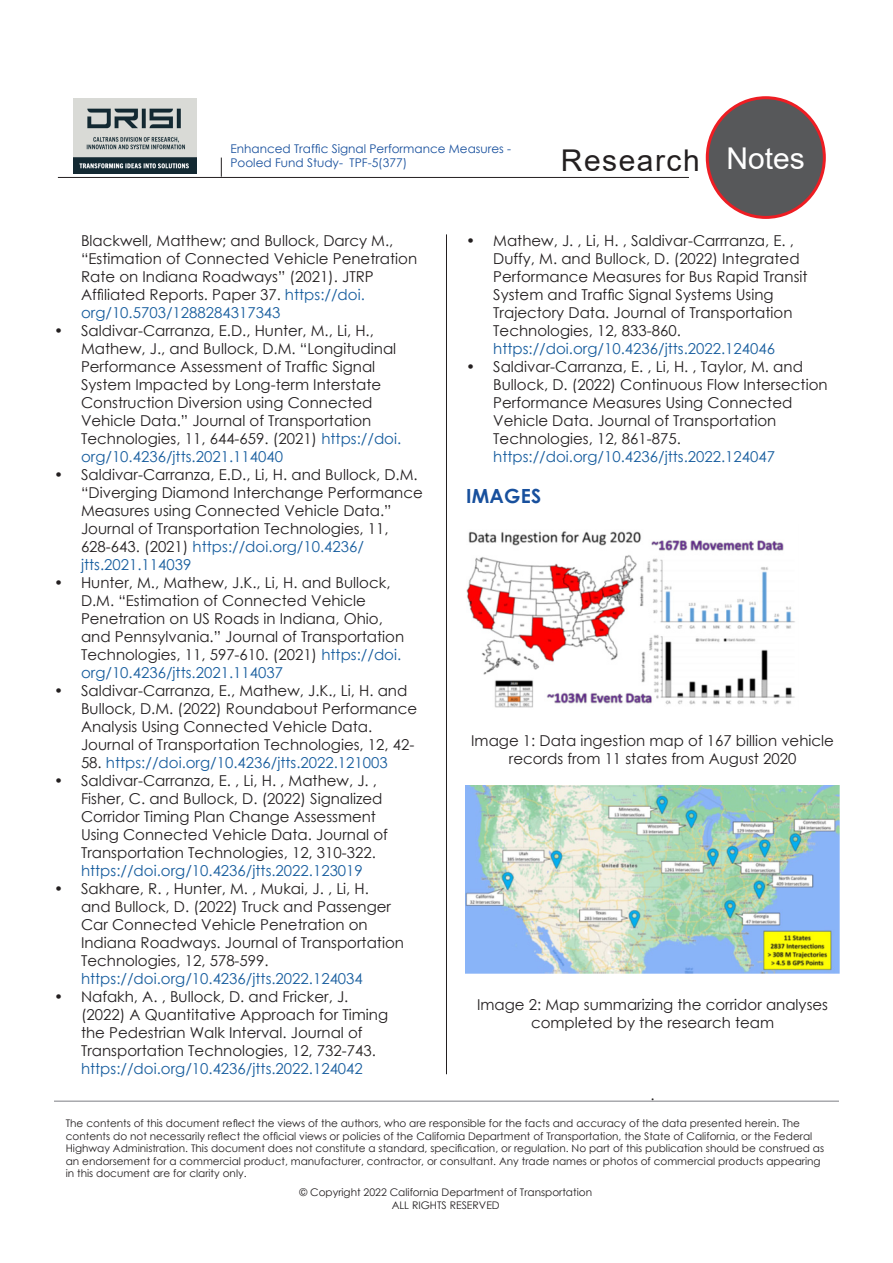
<style>
.page{position:relative;width:893px;height:1263px;background:#fff}
.page>*{position:absolute;margin:0;border:0;box-sizing:border-box;transform-origin:0 0}
.t1{font:30px "Arial";letter-spacing:.05em;color:#231f20}
.Heading_level_1_for{font:700 19.5px "Century Gothic";letter-spacing:.01em;color:#18509d}
.Body_Copy{font:15px/18px "Century Gothic";color:#231f20}
.Heading_level_1_for-2{font:15px "Century Gothic";color:#175d9e}
.t2{font:12px/14.4px "Century Gothic";color:#18509d}
.t3{font:10.5px/12.6px "Century Gothic";color:#231f20;text-align:center}
.s1{color:#fff}
.s2{color:#175d9e}
.s3{color:#231f20}
</style>
<div class="page">
<hr style="left:58px;top:177px;width:631px;height:1px;background:#231f20">
<svg style="left:221px;top:158px;width:1px;height:19px"></svg>
<hr style="left:446px;top:234px;width:1px;height:840px;background:#231f20">
<hr style="left:54px;top:1100px;width:785px;height:2px;background:#a8a9ad">
<div style="left:707px;top:98px;width:117px;height:119px;background:#57585a;border-radius:50%"></div>
<div style="left:706px;top:96px;width:120px;height:123px;border:3px solid #ee1d23;border-radius:50%"></div>
<img style="left:74px;top:99px;width:122px;height:75px">
<img style="left:467px;top:531px;width:328px;height:177px">
<img style="left:466px;top:785px;width:374px;height:188px">
<p class="t2" style="left:230px;top:141px;width:282px">Enhanced Traffic Signal Performance Measures -<br>Pooled Fund Study- TPF-5(377)</p>
<h1 class="t1" style="left:561px;top:140px;width:246px">Research <span class="s1">Notes</span></h1>
<p class="Body_Copy" style="left:81px;top:231px;width:338px">Blackwell, Matthew; and Bullock, Darcy M., “Estimation of Connected Vehicle Penetration Rate on Indiana Roadways” (2021). JTRP Affiliated Reports. Paper 37. <span class="s2">https://doi. org/10.5703/1288284317343</span></p>
<p class="Body_Copy" style="left:81px;top:321px;width:322px;text-indent:-27px">• Saldivar-Carranza, E.D., Hunter, M., Li, H., Mathew, J., and Bullock, D.M. “Longitudinal Performance Assessment of Traffic Signal System Impacted by Long-term Interstate Construction Diversion using Connected Vehicle Data.” Journal of Transportation Technologies, 11, 644-659. (2021) <span class="s2">https://doi. org/10.4236/jtts.2021.114040</span></p>
<p class="Body_Copy" style="left:81px;top:465px;width:343px;text-indent:-27px">• Saldivar-Carranza, E.D., Li, H. and Bullock, D.M. “Diverging Diamond Interchange Performance Measures using Connected Vehicle Data.” Journal of Transportation Technologies, 11, 628-643. (2021) <span class="s2">https://doi.org/10.4236/ jtts.2021.114039</span></p>
<p class="Body_Copy" style="left:81px;top:573px;width:325px;text-indent:-27px">• Hunter, M., Mathew, J.K., Li, H. and Bullock, D.M. “Estimation of Connected Vehicle Penetration on US Roads in Indiana, Ohio, and Pennsylvania.” Journal of Transportation Technologies, 11, 597-610. (2021) <span class="s2">https://doi. org/10.4236/jtts.2021.114037</span></p>
<p class="Body_Copy" style="left:81px;top:681px;width:338px;text-indent:-27px">• Saldivar-Carranza, E., Mathew, J.K., Li, H. and Bullock, D.M. (2022) Roundabout Performance Analysis Using Connected Vehicle Data.<br>Journal of Transportation Technologies, 12, 42-</p>
<p class="Heading_level_1_for-2" style="left:81px;top:752px;width:308px"><span class="s3">58.</span> https://doi.org/10.4236/jtts.2022.121003</p>
<p class="Body_Copy" style="left:81px;top:771px;width:308px;text-indent:-27px">• Saldivar-Carranza, E. , Li, H. , Mathew, J. , Fisher, C. and Bullock, D. (2022) Signalized Corridor Timing Plan Change Assessment Using Connected Vehicle Data. Journal of Transportation Technologies, 12, 310-322. <span class="s2">https://doi.org/10.4236/jtts.2022.123019</span></p>
<p class="Body_Copy" style="left:81px;top:879px;width:324px;text-indent:-27px">• Sakhare, R. , Hunter, M. , Mukai, J. , Li, H.<br>and Bullock, D. (2022) Truck and Passenger Car Connected Vehicle Penetration on Indiana Roadways. Journal of Transportation Technologies, 12, 578-599.</p>
<p class="Heading_level_1_for-2" style="left:81px;top:968px;width:283px">https://doi.org/10.4236/jtts.2022.124034</p>
<p class="Body_Copy" style="left:81px;top:987px;width:309px;text-indent:-27px">• Nafakh, A. , Bullock, D. and Fricker, J. (2022) A Quantitative Approach for Timing the Pedestrian Walk Interval. Journal of Transportation Technologies, 12, 732-743. <span class="s2">https://doi.org/10.4236/jtts.2022.124042</span></p>
<p class="Body_Copy" style="left:493px;top:231px;width:316px;text-indent:-27px">• Mathew, J. , Li, H. , Saldivar-Carrranza, E. , Duffy, M. and Bullock, D. (2022) Integrated Performance Measures for Bus Rapid Transit System and Traffic Signal Systems Using Trajectory Data. Journal of Transportation Technologies, 12, 833-860.</p>
<p class="Heading_level_1_for-2" style="left:493px;top:338px;width:283px">https://doi.org/10.4236/jtts.2022.124046</p>
<p class="Body_Copy" style="left:493px;top:357px;width:336px;text-indent:-27px">• Saldivar-Carranza, E. , Li, H. , Taylor, M. and Bullock, D. (2022) Continuous Flow Intersection Performance Measures Using Connected Vehicle Data. Journal of Transportation Technologies, 12, 861-875.</p>
<p class="Heading_level_1_for-2" style="left:493px;top:446px;width:283px">https://doi.org/10.4236/jtts.2022.124047</p>
<p class="Heading_level_1_for" style="left:466px;top:481px;width:77px">IMAGES</p>
<p class="Body_Copy" style="left:471px;top:731px;width:364px;text-align:center">Image 1: Data ingestion map of 167 billion vehicle records from 11 states from August 2020</p>
<p class="Body_Copy" style="left:477px;top:995px;width:352px;text-align:center">Image 2: Map summarizing the corridor analyses completed by the research team</p>
<p class="Body_Copy" style="left:650px;top:1085px;width:6px">.</p>
<p class="t3" style="left:66px;top:1117px;width:760px;text-align:left">The contents of this document reflect the views of the authors, who are responsible for the facts and accuracy of the data presented herein. The contents do not necessarily reflect the official views or policies of the California Department of Transportation, the State of California, or the Federal Highway Administration. This document does not constitute a standard, specification, or regulation. No part of this publication should be construed as an endorsement for a commercial product, manufacturer, contractor, or consultant. Any trade names or photos of commercial products appearing in this document are for clarity only.</p>
<p class="t3" style="left:299px;top:1186px;width:294px">© Copyright 2022 California Department of Transportation<br>ALL RIGHTS RESERVED</p>
</div>
